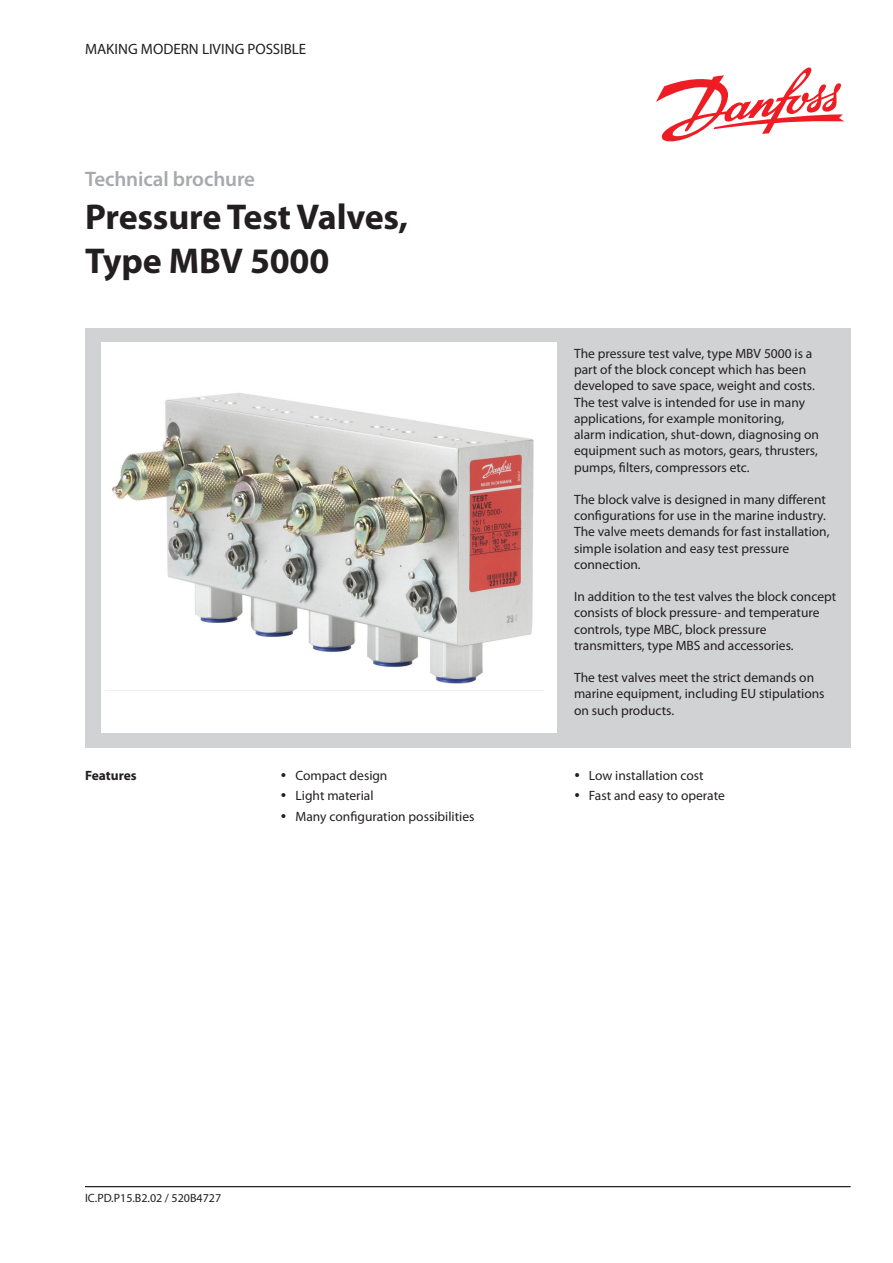
<style>
.page{position:relative;width:893px;height:1263px;background:#fff}
.page>*{position:absolute;margin:0;border:0;box-sizing:border-box;transform-origin:0 0}
.Headline_2_frontpage{font:700 36px "Myriad Pro";letter-spacing:-.005em;color:#231f20}
.Headline_1_frontpage{font:600 21px "Myriad Pro";letter-spacing:-.005em;color:#a8a9ad}
.t1{font:15px "Myriad Pro";color:#231f20}
.Subheader_13_pt_semi{font:13.5px/16.2px "Myriad Pro";color:#231f20}
.Subheader_for_TOC{font:700 13.5px "Myriad Pro";color:#231f20}
.t2{font:12px "Myriad Pro";color:#231f20}
</style>
<div class="page">
<div style="left:85px;top:328px;width:765px;height:419px;background:#d1d2d4"></div>
<div style="left:101px;top:342px;width:455px;height:391px;background:#fff"></div>
<hr style="left:85px;top:1186px;width:765px;height:1px;background:#231f20">
<svg style="left:656px;top:67px;width:189px;height:75px"></svg>
<img style="left:105px;top:393px;width:438px;height:298px">
<p class="t1" style="left:85px;top:39px;width:223px">MAKING MODERN LIVING POSSIBLE</p>
<p class="Headline_1_frontpage" style="left:85px;top:165px;width:172px">Technical brochure</p>
<p class="Headline_2_frontpage" style="left:85px;top:194px;width:324px">Pressure Test Valves,</p>
<p class="Headline_2_frontpage" style="left:85px;top:237px;width:246px">Type MBV 5000</p>
<p class="Subheader_for_TOC" style="left:85px;top:766px;width:53px">Features</p>
<p class="Subheader_13_pt_semi" style="left:296px;top:767px;width:93px">Compact design</p>
<p class="Subheader_13_pt_semi" style="left:296px;top:787px;width:80px">Light material</p>
<p class="Subheader_13_pt_semi" style="left:296px;top:808px;width:180px">Many configuration possibilities</p>
<p class="Subheader_13_pt_semi" style="left:574px;top:345px;width:242px">The pressure test valve, type MBV 5000 is a part of the block concept which has been developed to save space, weight and costs.</p>
<p class="Subheader_13_pt_semi" style="left:574px;top:394px;width:246px">The test valve is intended for use in many applications, for example monitoring, alarm indication, shut-down, diagnosing on equipment such as motors, gears, thrusters, pumps, filters, compressors etc.</p>
<p class="Subheader_13_pt_semi" style="left:574px;top:491px;width:257px">The block valve is designed in many different configurations for use in the marine industry.<br>The valve meets demands for fast installation, simple isolation and easy test pressure connection.</p>
<p class="Subheader_13_pt_semi" style="left:574px;top:588px;width:264px">In addition to the test valves the block concept consists of block pressure- and temperature controls, type MBC, block pressure transmitters, type MBS and accessories.</p>
<p class="Subheader_13_pt_semi" style="left:574px;top:669px;width:252px">The test valves meet the strict demands on marine equipment, including EU stipulations on such products.</p>
<p class="Subheader_13_pt_semi" style="left:589px;top:767px;width:116px">Low installation cost</p>
<p class="Subheader_13_pt_semi" style="left:589px;top:787px;width:137px">Fast and easy to operate</p>
<p class="t2" style="left:85px;top:1191px;width:138px">IC.PD.P15.B2.02 / 520B4727</p>
</div>
